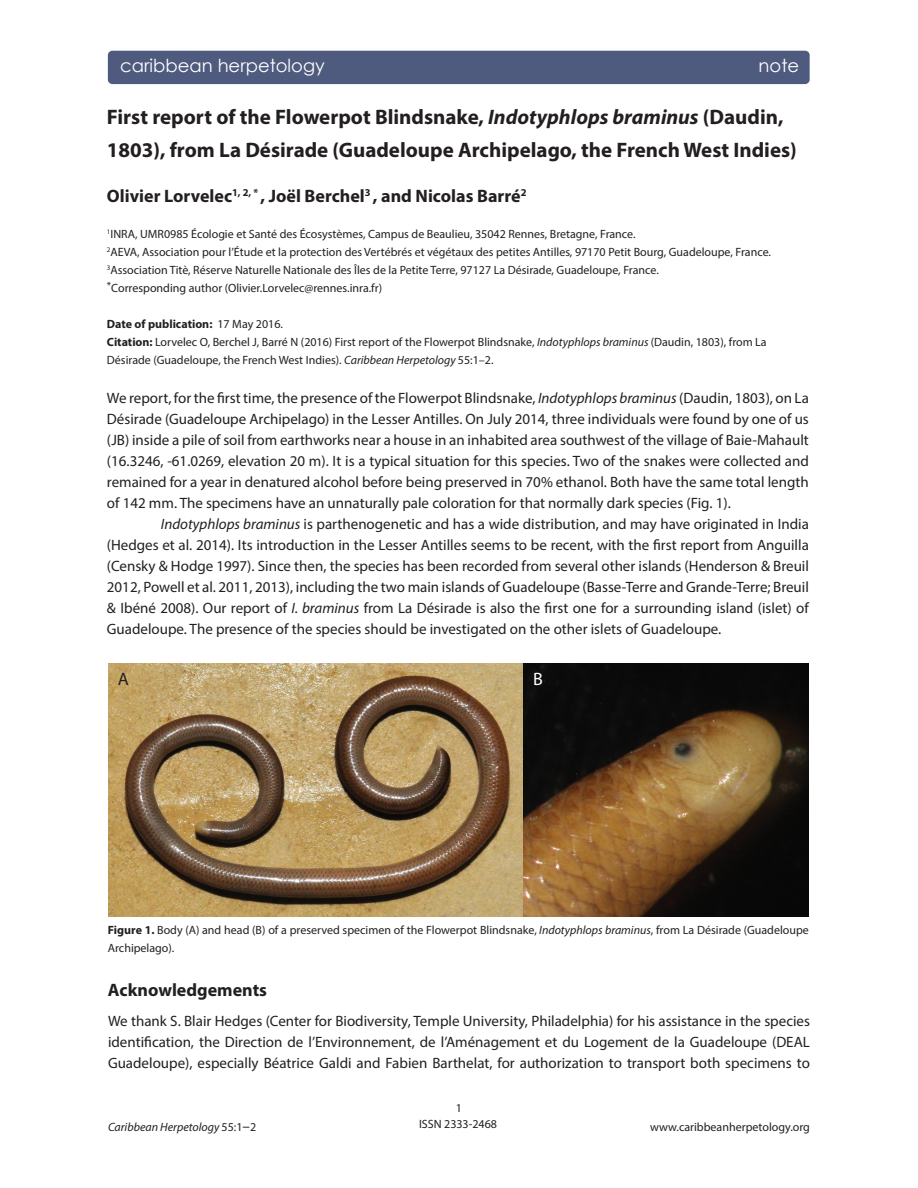
<style>
.page{position:relative;width:918px;height:1188px;background:#fff}
.page>*{position:absolute;margin:0;border:0;box-sizing:border-box;transform-origin:0 0}
.t1{font:700 21px/33px "Myriad Pro";color:#231f20}
.t2{font:700 18px "Myriad Pro";color:#231f20}
.t3{font:18px "Century Gothic";color:#fff}
.t4{font:18px "Myriad Pro";color:#231f20}
.t5{font:18px "Myriad Pro";color:#fff}
.t6{font:15px/21px "Myriad Pro";color:#231f20;text-align:justify}
.t7{font:12px/18px "Myriad Pro";color:#231f20}
.t8{font:italic 12px "Myriad Pro";color:#231f20}
.s1{font-style:italic}
.s2{font-weight:700}
.s3{font-style:normal}
.s4{font-style:normal;font-size:15px}
</style>
<div class="page">
<div style="left:108px;top:51px;width:702px;height:33px;background:#4f5b7e;border-radius:5px"></div>
<img style="left:108px;top:663px;width:701px;height:253px">
<p class="t3" style="left:120px;top:53px;width:206px">caribbean herpetology</p>
<p class="t3" style="left:759px;top:53px;width:42px">note</p>
<h1 class="t1" style="left:107px;top:99px;width:691px">First report of the Flowerpot Blindsnake, <span class="s1">Indotyphlops braminus</span> (Daudin,<br>1803), from La Désirade (Guadeloupe Archipelago, the French West Indies)</h1>
<p class="t2" style="left:107px;top:184px;width:421px">Olivier Lorvelec<sup>1,</sup> <sup>2,</sup> <sup>*</sup> , Joël Berchel<sup>3</sup> , and Nicolas Barré<sup>2</sup></p>
<p class="t7" style="left:107px;top:225px;width:666px"><sup>1</sup>INRA, UMR0985 Écologie et Santé des Écosystèmes, Campus de Beaulieu, 35042 Rennes, Bretagne, France.<br><sup>2</sup>AEVA, Association pour l’Étude et la protection des Vertébrés et végétaux des petites Antilles, 97170 Petit Bourg, Guadeloupe, France.<br><sup>3</sup>Association Titè, Réserve Naturelle Nationale des Îles de la Petite Terre, 97127 La Désirade, Guadeloupe, France.<br><sup>*</sup>Corresponding author (Olivier.Lorvelec@rennes.inra.fr)</p>
<p class="t7" style="left:107px;top:315px;width:661px"><span class="s2">Date of publication:</span> 17 May 2016.<br><span class="s2">Citation:</span> Lorvelec O, Berchel J, Barré N (2016) First report of the Flowerpot Blindsnake, <span class="s1">Indotyphlops braminus</span> (Daudin, 1803), from La<br>Désirade (Guadeloupe, the French West Indies). <span class="s1">Caribbean Herpetology</span> 55:1–2.</p>
<p class="t6" style="left:107px;top:387px;width:704px">We report, for the first time, the presence of the Flowerpot Blindsnake, <span class="s1">Indotyphlops braminus</span> (Daudin, 1803), on La Désirade (Guadeloupe Archipelago) in the Lesser Antilles. On July 2014, three individuals were found by one of us (JB) inside a pile of soil from earthworks near a house in an inhabited area southwest of the village of Baie-Mahault (16.3246, -61.0269, elevation 20 m). It is a typical situation for this species. Two of the snakes were collected and remained for a year in denatured alcohol before being preserved in 70% ethanol. Both have the same total length of 142 mm. The specimens have an unnaturally pale coloration for that normally dark species (Fig. 1).</p>
<p class="t6" style="left:107px;top:513px;width:704px;text-indent:54px"><span class="s1">Indotyphlops braminus</span> is parthenogenetic and has a wide distribution, and may have originated in India (Hedges et al. 2014). Its introduction in the Lesser Antilles seems to be recent, with the first report from Anguilla (Censky &amp; Hodge 1997). Since then, the species has been recorded from several other islands (Henderson &amp; Breuil 2012, Powell et al. 2011, 2013), including the two main islands of Guadeloupe (Basse-Terre and Grande-Terre; Breuil &amp; Ibéné 2008). Our report of <span class="s1">I. braminus</span> from La Désirade is also the first one for a surrounding island (islet) of Guadeloupe. The presence of the species should be investigated on the other islets of Guadeloupe.</p>
<p class="t4" style="left:118px;top:668px;width:13px">A</p>
<p class="t5" style="left:533px;top:668px;width:11px">B</p>
<p class="t7" style="left:108px;top:921px;width:703px"><span class="s2">Figure 1.</span> Body (A) and head (B) of a preserved specimen of the Flowerpot Blindsnake, <span class="s1">Indotyphlops braminus</span>, from La Désirade (Guadeloupe<br>Archipelago).</p>
<p class="t2" style="left:108px;top:978px;width:161px">Acknowledgements</p>
<p class="t6" style="left:108px;top:1011px;width:704px">We thank S. Blair Hedges (Center for Biodiversity, Temple University, Philadelphia) for his assistance in the species identification, the Direction de l’Environnement, de l’Aménagement et du Logement de la Guadeloupe (DEAL Guadeloupe), especially Béatrice Galdi and Fabien Barthelat, for authorization to transport both specimens to</p>
<p class="t7" style="left:419px;top:1100px;width:80px;line-height:16.2px;text-align:center">1<br>ISSN 2333-2468</p>
<p class="t8" style="left:108px;top:1119px;width:150px">Caribbean Herpetology <span class="s3">55:1</span><span class="s4">–</span><span class="s3">2</span></p>
<p class="t7" style="left:650px;top:1117px;width:161px">www.caribbeanherpetology.org</p>
</div>
